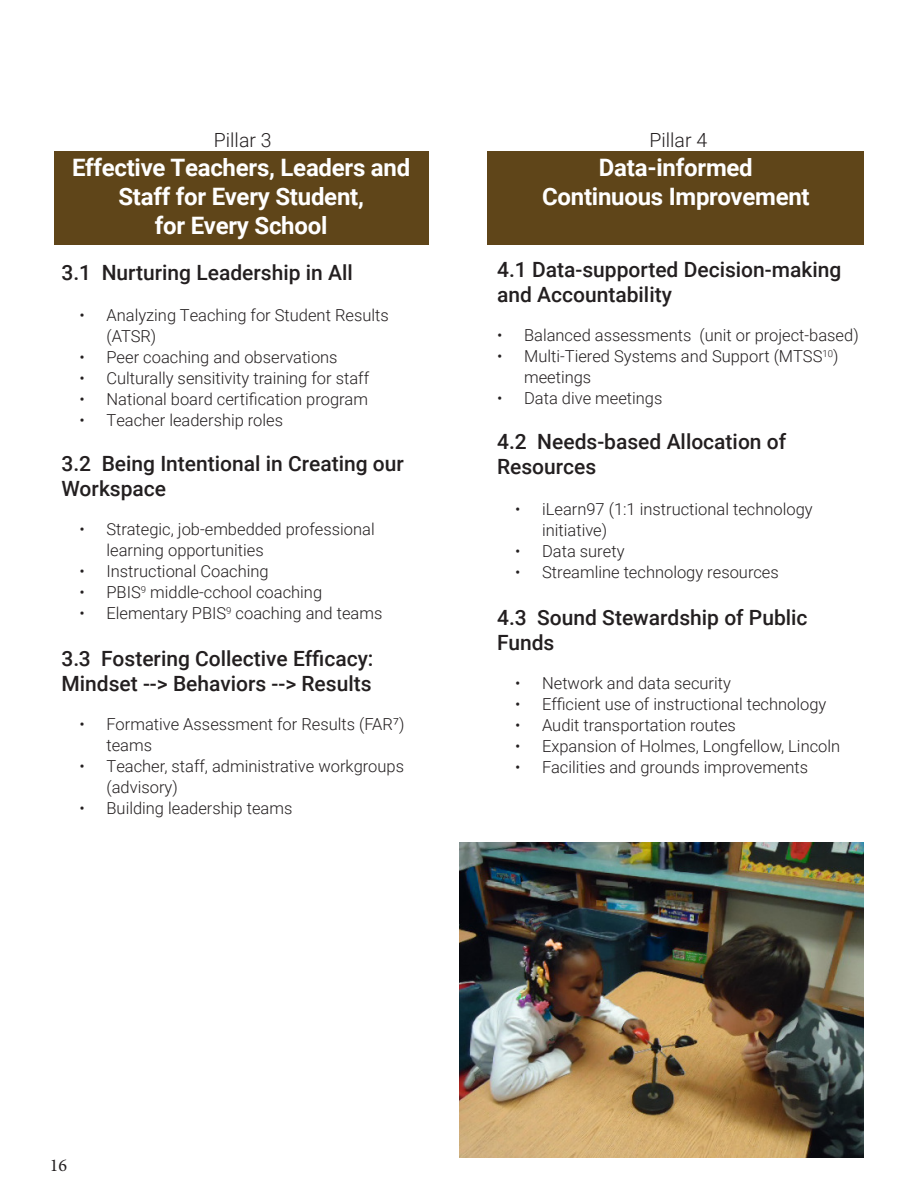
<style>
.page{position:relative;width:918px;height:1188px;background:#fff}
.page>*{position:absolute;margin:0;border:0;box-sizing:border-box;transform-origin:0 0}
.t1{font:700 24px/28.8px "Roboto";letter-spacing:-.01em;color:#fff;text-align:center}
.t2{font:500 21px/25.2px "Roboto";color:#231f20}
.t3{font:300 19.5px "Roboto";color:#231f20}
.t4{font:18px "Minion Pro";color:#231f20}
.t5{font:300 16.5px/21px "Roboto";color:#231f20}
</style>
<div class="page">
<div style="left:54px;top:151px;width:374px;height:93px;background:#5f4519"></div>
<div style="left:488px;top:151px;width:376px;height:93px;background:#5f4519"></div>
<img style="left:459px;top:842px;width:405px;height:315px">
<p class="t3" style="left:214px;top:126px;width:59px">Pillar 3</p>
<p class="t3" style="left:649px;top:126px;width:59px">Pillar 4</p>
<p class="t1" style="left:72px;top:153px;width:340px">Effective Teachers, Leaders and<br>Staff for Every Student,</p>
<p class="t1" style="left:155px;top:210px;width:174px">for Every School</p>
<p class="t2" style="left:62px;top:259px;width:293px">3.1 Nurturing Leadership in All</p>
<p class="t5" style="left:106px;top:304px;width:284px;text-indent:-27px">• Analyzing Teaching for Student Results (ATSR)</p>
<p class="t5" style="left:80px;top:346px;width:260px">• Peer coaching and observations</p>
<p class="t5" style="left:80px;top:367px;width:291px">• Culturally sensitivity training for staff</p>
<p class="t5" style="left:80px;top:388px;width:290px">• National board certification program</p>
<p class="t5" style="left:80px;top:409px;width:205px">• Teacher leadership roles</p>
<p class="t2" style="left:62px;top:450px;width:344px">3.2 Being Intentional in Creating our<br>Workspace</p>
<p class="t5" style="left:106px;top:518px;width:270px;text-indent:-27px">• Strategic, job-embedded professional learning opportunities</p>
<p class="t5" style="left:80px;top:560px;width:191px">• Instructional Coaching</p>
<p class="t5" style="left:80px;top:581px;width:244px">• PBIS<sup>9</sup> middle-cchool coaching</p>
<p class="t5" style="left:80px;top:602px;width:304px">• Elementary PBIS<sup>9</sup> coaching and teams</p>
<p class="t2" style="left:62px;top:645px;width:314px">3.3 Fostering Collective Efficacy:<br>Mindset --&gt; Behaviors --&gt; Results</p>
<p class="t5" style="left:106px;top:713px;width:299px;text-indent:-27px">• Formative Assessment for Results (FAR7) teams</p>
<p class="t5" style="left:106px;top:755px;width:299px;text-indent:-27px">• Teacher, staff, administrative workgroups (advisory)</p>
<p class="t5" style="left:80px;top:797px;width:214px">• Building leadership teams</p>
<p class="t1" style="left:599px;top:153px;width:155px">Data-informed</p>
<p class="t1" style="left:542px;top:181px;width:269px">Continuous Improvement</p>
<p class="t2" style="left:497px;top:256px;width:346px">4.1 Data-supported Decision-making and Accountability</p>
<p class="t5" style="left:497px;top:324px;width:363px">• Balanced assessments (unit or project-based)</p>
<p class="t5" style="left:524px;top:345px;width:316px;text-indent:-27px">• Multi-Tiered Systems and Support (MTSS<sup>10</sup>) meetings</p>
<p class="t5" style="left:497px;top:387px;width:167px">• Data dive meetings</p>
<p class="t2" style="left:497px;top:428px;width:291px">4.2 Needs-based Allocation of<br>Resources</p>
<p class="t5" style="left:542px;top:498px;width:272px;text-indent:-27px">• iLearn97 (1:1 instructional technology initiative)</p>
<p class="t5" style="left:515px;top:540px;width:111px">• Data surety</p>
<p class="t5" style="left:515px;top:561px;width:265px">• Streamline technology resources</p>
<p class="t2" style="left:497px;top:604px;width:312px">4.3 Sound Stewardship of Public<br>Funds</p>
<p class="t5" style="left:515px;top:672px;width:217px">• Network and data security</p>
<p class="t5" style="left:515px;top:693px;width:313px">• Efficient use of instructional technology</p>
<p class="t5" style="left:515px;top:714px;width:222px">• Audit transportation routes</p>
<p class="t5" style="left:515px;top:735px;width:327px">• Expansion of Holmes, Longfellow, Lincoln</p>
<p class="t5" style="left:515px;top:756px;width:295px">• Facilities and grounds improvements</p>
<p class="t4" style="left:50px;top:1153px;width:19px">16</p>
</div>
